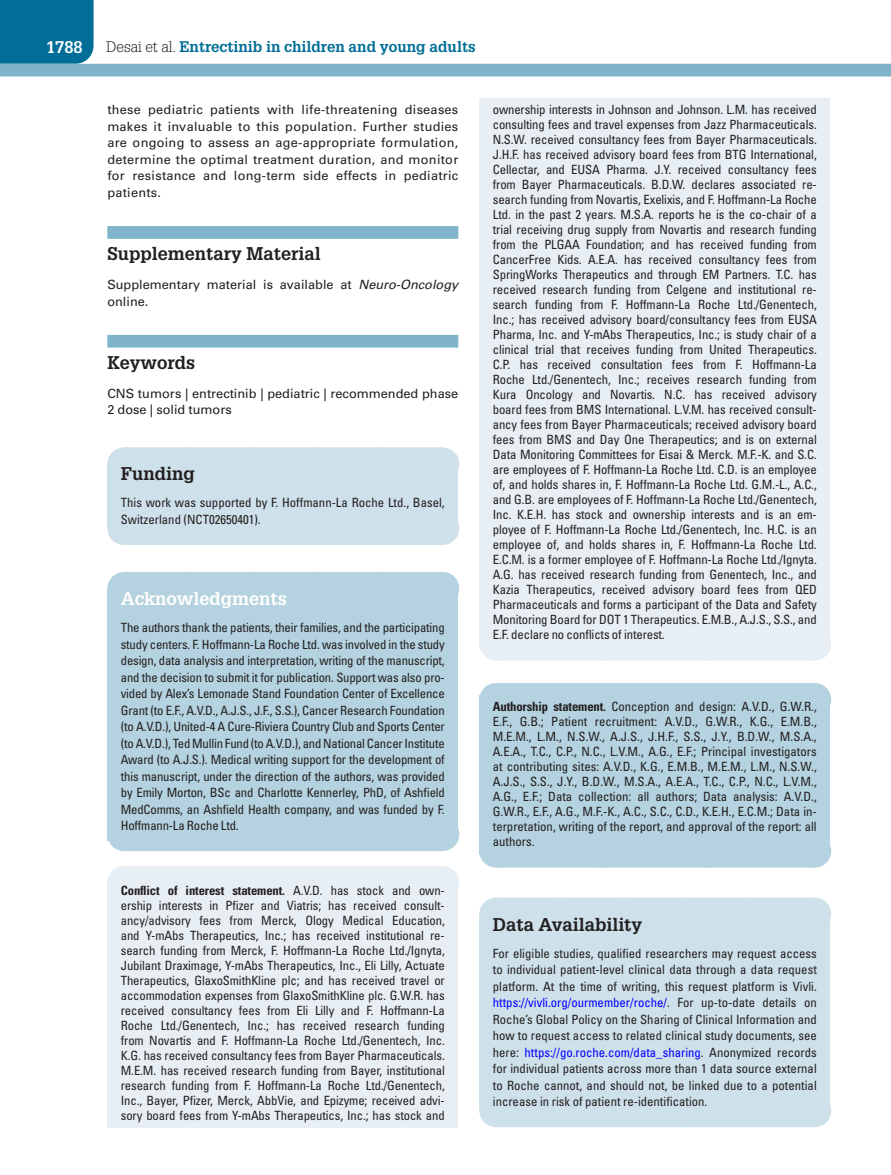
<style>
.page{position:relative;width:891px;height:1175px;background:#fff}
.page>*{position:absolute;margin:0;border:0;box-sizing:border-box;transform-origin:0 0}
.EM_Head{font:700 18px "Glypha LT Std";color:#231f20}
.Supp_Head{font:700 18px "Glypha LT Std";color:#231f20}
.EM_Ack_Head{font:700 18px "Glypha LT Std";color:#fff}
.HeadA{font:700 18px "Glypha LT Std";color:#231f20}
.t1{font:700 16.5px "Glypha LT Std";color:#fff}
.t2{font:15px "Glypha LT Std Bold 3";color:#006e96}
.EM_Text_Conflict{font:condensed 12.75px/15px "Univers LT Std";letter-spacing:-.01em;color:#231f20;text-align:justify}
.EM_Ack_Text{font:condensed 12.75px/16.5px "Univers LT Std";letter-spacing:-.015em;color:#231f20;text-align:justify}
.EM_Text{font:condensed 12.75px/16.5px "Univers LT Std";color:#231f20}
.EM_Text_Author_State{font:condensed 12.75px/15px "Univers LT Std";color:#231f20;text-align:justify}
.TextInd{font:12.75px/16.5px "Univers LT Std";letter-spacing:.02em;color:#231f20;text-align:justify}
.Text{font:12.75px/16.5px "Univers LT Std";color:#231f20}
.Supp_Text{font:12.75px/16.5px "Univers LT Std";color:#231f20}
.s1{font-family:"Glypha LT Std Light 2";color:#231f20}
.s2{font-style:italic}
.s3{font-weight:700}
.s4{color:#00f}
</style>
<div class="page">
<div style="left:0;top:0;width:94px;height:64px;background:#006e96"></div>
<div style="left:0;top:64px;width:891px;height:12px;background:#7fb4ca"></div>
<div style="left:107px;top:226px;width:351px;height:13px;background:#7fb4ca"></div>
<div style="left:107px;top:335px;width:351px;height:12px;background:#7fb4ca"></div>
<div style="left:107px;top:464px;width:351px;height:33px;background:#cee0ea"></div>
<div style="left:124px;top:447px;width:318px;height:33px;background:#cee0ea"></div>
<svg style="left:189px;top:447px;width:221px;height:1px"></svg>
<hr style="left:442px;top:447px;width:1px;height:33px;background:#cee0ea">
<div style="left:107px;top:495px;width:351px;height:32px;background:#cee0ea"></div>
<div style="left:124px;top:512px;width:318px;height:33px;background:#cee0ea"></div>
<hr style="left:442px;top:512px;width:1px;height:33px;background:#cee0ea">
<div style="left:107px;top:589px;width:351px;height:31px;background:#b4d2df"></div>
<div style="left:124px;top:572px;width:318px;height:33px;background:#b4d2df"></div>
<hr style="left:442px;top:572px;width:1px;height:33px;background:#b4d2df">
<div style="left:107px;top:618px;width:351px;height:222px;background:#b4d2df"></div>
<div style="left:124px;top:818px;width:318px;height:33px;background:#b4d2df"></div>
<hr style="left:442px;top:818px;width:1px;height:33px;background:#b4d2df">
<div style="left:107px;top:878px;width:351px;height:249px;background:#e8eff4"></div>
<div style="left:124px;top:866px;width:318px;height:33px;background:#e8eff4"></div>
<hr style="left:442px;top:866px;width:1px;height:33px;background:#e8eff4">
<div style="left:479px;top:98px;width:351px;height:549px;background:#e8eff4"></div>
<div style="left:496px;top:627px;width:318px;height:33px;background:#e8eff4"></div>
<hr style="left:814px;top:627px;width:1px;height:33px;background:#e8eff4">
<div style="left:479px;top:694px;width:351px;height:160px;background:#b4d2df"></div>
<div style="left:496px;top:683px;width:318px;height:33px;background:#b4d2df"></div>
<hr style="left:814px;top:683px;width:1px;height:33px;background:#b4d2df">
<div style="left:496px;top:834px;width:318px;height:33px;background:#b4d2df"></div>
<hr style="left:814px;top:834px;width:1px;height:33px;background:#b4d2df">
<div style="left:479px;top:914px;width:351px;height:33px;background:#cee0ea"></div>
<div style="left:496px;top:897px;width:318px;height:33px;background:#cee0ea"></div>
<svg style="left:559px;top:897px;width:223px;height:1px"></svg>
<hr style="left:814px;top:897px;width:1px;height:33px;background:#cee0ea">
<div style="left:479px;top:945px;width:351px;height:164px;background:#cee0ea"></div>
<div style="left:496px;top:1094px;width:318px;height:33px;background:#cee0ea"></div>
<hr style="left:814px;top:1094px;width:1px;height:33px;background:#cee0ea">
<p class="t1" style="left:46px;top:37px;width:38px">1788</p>
<p class="t2" style="left:106px;top:37px;width:371px"><span class="s1">Desai et al.</span> Entrectinib in children and young adults</p>
<p class="TextInd" style="left:107px;top:102px;width:353px">these pediatric patients with life-threatening diseases makes it invaluable to this population. Further studies are ongoing to assess an age-appropriate formulation, determine the optimal treatment duration, and monitor for resistance and long-term side effects in pediatric patients.</p>
<h3 class="Supp_Head" style="left:107px;top:242px;width:215px">Supplementary Material</h3>
<p class="Supp_Text" style="left:107px;top:276px;width:352px">Supplementary material is available at <span class="s2">Neuro-Oncology </span>online.</p>
<h2 class="HeadA" style="left:107px;top:351px;width:89px">Keywords</h2>
<p class="Text" style="left:107px;top:385px;width:352px">CNS tumors | entrectinib | pediatric | recommended phase<br>2 dose | solid tumors</p>
<h3 class="EM_Head" style="left:121px;top:463px;width:76px">Funding</h3>
<p class="EM_Text" style="left:121px;top:494px;width:325px">This work was supported by F. Hoffmann-La Roche Ltd., Basel,<br>Switzerland (NCT02650401).</p>
<h3 class="EM_Ack_Head" style="left:121px;top:587px;width:168px">Acknowledgments</h3>
<p class="EM_Ack_Text" style="left:121px;top:619px;width:326px">The authors thank the patients, their families, and the participating study centers. F. Hoffmann-La Roche Ltd. was involved in the study design, data analysis and interpretation, writing of the manuscript, and the decision to submit it for publication. Support was also pro&shy;vided by Alex’s Lemonade Stand Foundation Center of Excellence Grant (to E.F., A.V.D., A.J.S., J.F., S.S.), Cancer Research Foundation (to A.V.D.), United-4 A Cure-Riviera Country Club and Sports Center (to A.V.D.), Ted Mullin Fund (to A.V.D.), and National Cancer Institute Award (to A.J.S.). Medical writing support for the development of this manuscript, under the direction of the authors, was provided by Emily Morton, BSc and Charlotte Kennerley, PhD, of Ashfield MedComms, an Ashfield Health company, and was funded by F.<br>Hoffmann-La Roche Ltd.</p>
<p class="EM_Text_Conflict" style="left:121px;top:882px;width:326px"><span class="s3">Conflict of interest statement.</span> A.V.D. has stock and own&shy;ership interests in Pfizer and Viatris; has received consult&shy;ancy/advisory fees from Merck, Ology Medical Education, and Y-mAbs Therapeutics, Inc.; has received institutional re&shy;search funding from Merck, F. Hoffmann-La Roche Ltd./Ignyta, Jubilant Draximage, Y-mAbs Therapeutics, Inc., Eli Lilly, Actuate Therapeutics, GlaxoSmithKline plc; and has received travel or accommodation expenses from GlaxoSmithKline plc. G.W.R. has received consultancy fees from Eli Lilly and F. Hoffmann-La Roche Ltd./Genentech, Inc.; has received research funding from Novartis and F. Hoffmann-La Roche Ltd./Genentech, Inc.<br>K.G. has received consultancy fees from Bayer Pharmaceuticals.<br>M.E.M. has received research funding from Bayer, institutional research funding from F. Hoffmann-La Roche Ltd./Genentech, Inc., Bayer, Pfizer, Merck, AbbVie, and Epizyme; received advi&shy;sory board fees from Y-mAbs Therapeutics, Inc.; has stock and</p>
<p class="EM_Text_Conflict" style="left:493px;top:102px;width:326px">ownership interests in Johnson and Johnson. L.M. has received consulting fees and travel expenses from Jazz Pharmaceuticals.<br>N.S.W. received consultancy fees from Bayer Pharmaceuticals.<br>J.H.F. has received advisory board fees from BTG International, Cellectar, and EUSA Pharma. J.Y. received consultancy fees from Bayer Pharmaceuticals. B.D.W. declares associated re&shy;search funding from Novartis, Exelixis, and F. Hoffmann-La Roche Ltd. in the past 2 years. M.S.A. reports he is the co-chair of a trial receiving drug supply from Novartis and research funding from the PLGAA Foundation; and has received funding from CancerFree Kids. A.E.A. has received consultancy fees from SpringWorks Therapeutics and through EM Partners. T.C. has received research funding from Celgene and institutional re&shy;search funding from F. Hoffmann-La Roche Ltd./Genentech, Inc.; has received advisory board/consultancy fees from EUSA Pharma, Inc. and Y-mAbs Therapeutics, Inc.; is study chair of a clinical trial that receives funding from United Therapeutics.<br>C.P. has received consultation fees from F. Hoffmann-La Roche Ltd./Genentech, Inc.; receives research funding from Kura Oncology and Novartis. N.C. has received advisory board fees from BMS International. L.V.M. has received consult&shy;ancy fees from Bayer Pharmaceuticals; received advisory board fees from BMS and Day One Therapeutics; and is on external Data Monitoring Committees for Eisai &amp; Merck. M.F.-K. and S.C. are employees of F. Hoffmann-La Roche Ltd. C.D. is an employee of, and holds shares in, F. Hoffmann-La Roche Ltd. G.M.-L., A.C., and G.B. are employees of F. Hoffmann-La Roche Ltd./Genentech, Inc. K.E.H. has stock and ownership interests and is an em&shy;ployee of F. Hoffmann-La Roche Ltd./Genentech, Inc. H.C. is an employee of, and holds shares in, F. Hoffmann-La Roche Ltd.<br>E.C.M. is a former employee of F. Hoffmann-La Roche Ltd./Ignyta.<br>A.G. has received research funding from Genentech, Inc., and Kazia Therapeutics, received advisory board fees from QED Pharmaceuticals and forms a participant of the Data and Safety Monitoring Board for DOT 1 Therapeutics. E.M.B., A.J.S., S.S., and E.F. declare no conflicts of interest.</p>
<p class="EM_Text_Author_State" style="left:493px;top:699px;width:326px"><span class="s3">Authorship statement.</span> Conception and design: A.V.D., G.W.R., E.F., G.B.; Patient recruitment: A.V.D., G.W.R., K.G., E.M.B., M.E.M., L.M., N.S.W., A.J.S., J.H.F., S.S., J.Y., B.D.W., M.S.A., A.E.A., T.C., C.P., N.C., L.V.M., A.G., E.F.; Principal investigators at contributing sites: A.V.D., K.G., E.M.B., M.E.M., L.M., N.S.W., A.J.S., S.S., J.Y., B.D.W., M.S.A., A.E.A., T.C., C.P., N.C., L.V.M., A.G., E.F.; Data collection: all authors; Data analysis: A.V.D., G.W.R., E.F., A.G., M.F.-K., A.C., S.C., C.D., K.E.H., E.C.M.; Data in&shy;terpretation, writing of the report, and approval of the report: all authors.</p>
<h3 class="EM_Head" style="left:493px;top:913px;width:151px">Data Availability</h3>
<p class="EM_Text" style="left:493px;top:944px;width:326px;text-align:justify">For eligible studies, qualified researchers may request access to individual patient-level clinical data through a data request platform. At the time of writing, this request platform is Vivli. <span class="s4">https://vivli.org/ourmember/roche/</span>. For up-to-date details on Roche’s Global Policy on the Sharing of Clinical Information and how to request access to related clinical study documents, see here: <span class="s4">https://go.roche.com/data_sharing</span>. Anonymized records for individual patients across more than 1 data source external to Roche cannot, and should not, be linked due to a potential increase in risk of patient re-identification.</p>
</div>
